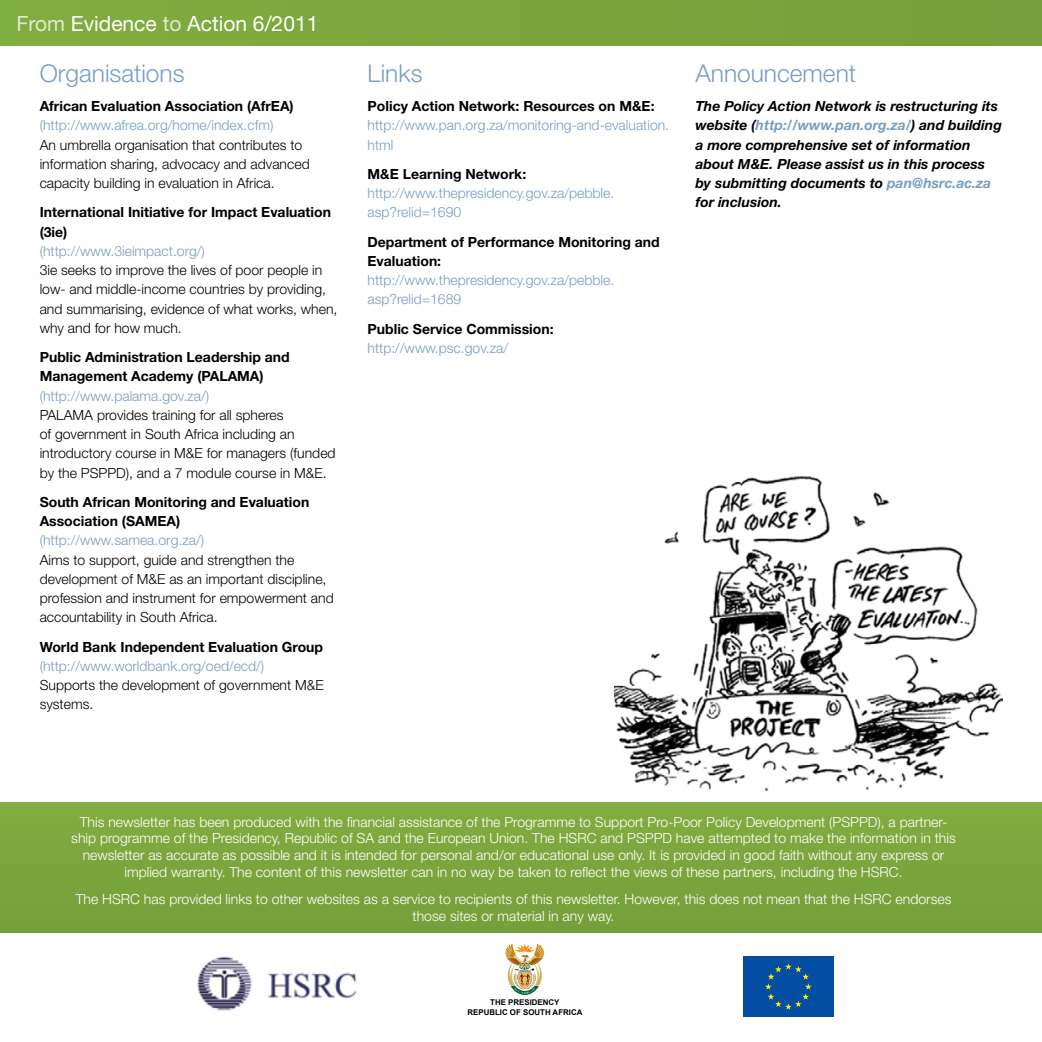
<style>
.page{position:relative;width:1042px;height:1042px;background:#fff}
.page>*{position:absolute;margin:0;border:0;box-sizing:border-box;transform-origin:0 0}
.t1{font:300 24.5px "Helvetica Neue LT Std";color:#789ec2}
.t2{font:21px "Helvetica Neue LT Std";color:#fff}
.t3{font:300 14px/16.8px "Helvetica Neue LT Std";color:#fff;text-align:center}
.t4{font:300 14px/19.2px "Helvetica Neue LT Std";color:#000}
.t5{font:700 14px/19.2px "Helvetica Neue LT Std";color:#000}
.t6{font:300 14px/19.2px "Helvetica Neue LT Std";color:#789ec2}
.t7{font:italic 700 14px/19.2px "Helvetica Neue LT Std";color:#000}
.t8{font:700 7.88px/9.5px "Arial";color:#000;text-align:center}
.s1{color:#e2e8d1}
.s2{color:#789ec2}
</style>
<div class="page">
<div style="left:0;top:0;width:1042px;height:45px;background:#7aa53d"></div>
<div style="left:0;top:802px;width:1042px;height:130px;background:#7ba63d"></div>
<svg style="left:505px;top:943px;width:39px;height:52px"></svg>
<div style="left:743px;top:957px;width:90px;height:60px;background:#034ea2"></div>
<svg style="left:765px;top:963px;width:46px;height:46px"></svg>
<img style="left:197px;top:956px;width:55px;height:55px">
<img style="left:267px;top:972px;width:90px;height:26px">
<img style="left:614px;top:476px;width:388px;height:315px">
<h2 class="t2" style="left:16px;top:11px;width:303px"><span class="s1">From</span> Evidence <span class="s1">to</span> Action 6/2011</h2>
<h1 class="t1" style="left:40px;top:58px;width:146px">Organisations</h1>
<p class="t5" style="left:40px;top:96px;width:256px">African Evaluation Association (AfrEA)</p>
<p class="t6" style="left:40px;top:116px;width:235px">(http://www.afrea.org/home/index.cfm)</p>
<p class="t4" style="left:40px;top:135px;width:271px">An umbrella organisation that contributes to information sharing, advocacy and advanced capacity building in evaluation in Africa.</p>
<p class="t5" style="left:40px;top:202px;width:293px">International Initiative for Impact Evaluation (3ie)</p>
<p class="t6" style="left:40px;top:241px;width:167px">(http://www.3ieimpact.org/)</p>
<p class="t4" style="left:40px;top:260px;width:299px">3ie seeks to improve the lives of poor people in low- and middle-income countries by providing, and summarising, evidence of what works, when, why and for how much.</p>
<p class="t5" style="left:40px;top:347px;width:252px">Public Administration Leadership and<br>Management Academy (PALAMA)</p>
<p class="t6" style="left:40px;top:386px;width:171px">(http://www.palama.gov.za/)</p>
<p class="t4" style="left:40px;top:405px;width:297px">PALAMA provides training for all spheres<br>of government in South Africa including an introductory course in M&amp;E for managers (funded by the PSPPD), and a 7 module course in M&amp;E.</p>
<p class="t5" style="left:40px;top:492px;width:271px">South African Monitoring and Evaluation<br>Association (SAMEA)</p>
<p class="t6" style="left:40px;top:530px;width:166px">(http://www.samea.org.za/)</p>
<p class="t4" style="left:40px;top:550px;width:296px">Aims to support, guide and strengthen the development of M&amp;E as an important discipline, profession and instrument for empowerment and accountability in South Africa.</p>
<p class="t5" style="left:40px;top:636px;width:285px">World Bank Independent Evaluation Group</p>
<p class="t6" style="left:40px;top:656px;width:226px">(http://www.worldbank.org/oed/ecd/)</p>
<p class="t4" style="left:40px;top:675px;width:285px">Supports the development of government M&amp;E systems.</p>
<h1 class="t1" style="left:367px;top:58px;width:56px">Links</h1>
<p class="t5" style="left:367px;top:96px;width:288px">Policy Action Network: Resources on M&amp;E:</p>
<p class="t6" style="left:367px;top:116px;width:303px">http://www.pan.org.za/monitoring-and-evaluation. html</p>
<p class="t5" style="left:367px;top:164px;width:160px">M&amp;E Learning Network:</p>
<p class="t6" style="left:367px;top:183px;width:248px">http://www.thepresidency.gov.za/pebble. asp?relid=1690</p>
<p class="t5" style="left:367px;top:232px;width:294px">Department of Performance Monitoring and<br>Evaluation:</p>
<p class="t6" style="left:367px;top:270px;width:248px">http://www.thepresidency.gov.za/pebble. asp?relid=1689</p>
<p class="t5" style="left:367px;top:319px;width:188px">Public Service Commission:</p>
<p class="t6" style="left:367px;top:338px;width:142px">http://www.psc.gov.za/</p>
<h1 class="t1" style="left:695px;top:58px;width:162px">Announcement</h1>
<p class="t7" style="left:695px;top:96px;width:308px">The Policy Action Network is restructuring its website (<span class="s2">http://www.pan.org.za/</span>) and building a more comprehensive set of information about M&amp;E. Please assist us in this process by submitting documents to <span class="s2">pan@hsrc.ac.za </span>for inclusion.</p>
<p class="t3" style="left:71px;top:813px;width:886px">This newsletter has been produced with the financial assistance of the Programme to Support Pro-Poor Policy Development (PSPPD), a partner&shy;ship programme of the Presidency, Republic of SA and the European Union. The HSRC and PSPPD have attempted to make the information in this newsletter as accurate as possible and it is intended for personal and/or educational use only. It is provided in good faith without any express or implied warranty. The content of this newsletter can in no way be taken to reflect the views of these partners, including the HSRC.</p>
<p class="t3" style="left:76px;top:890px;width:877px">The HSRC has provided links to other websites as a service to recipients of this newsletter. However, this does not mean that the HSRC endorses those sites or material in any way.</p>
<p class="t8" style="left:467px;top:998px;width:116px">THE PRESIDENCY<br>REPUBLIC OF SOUTH AFRICA</p>
</div>
